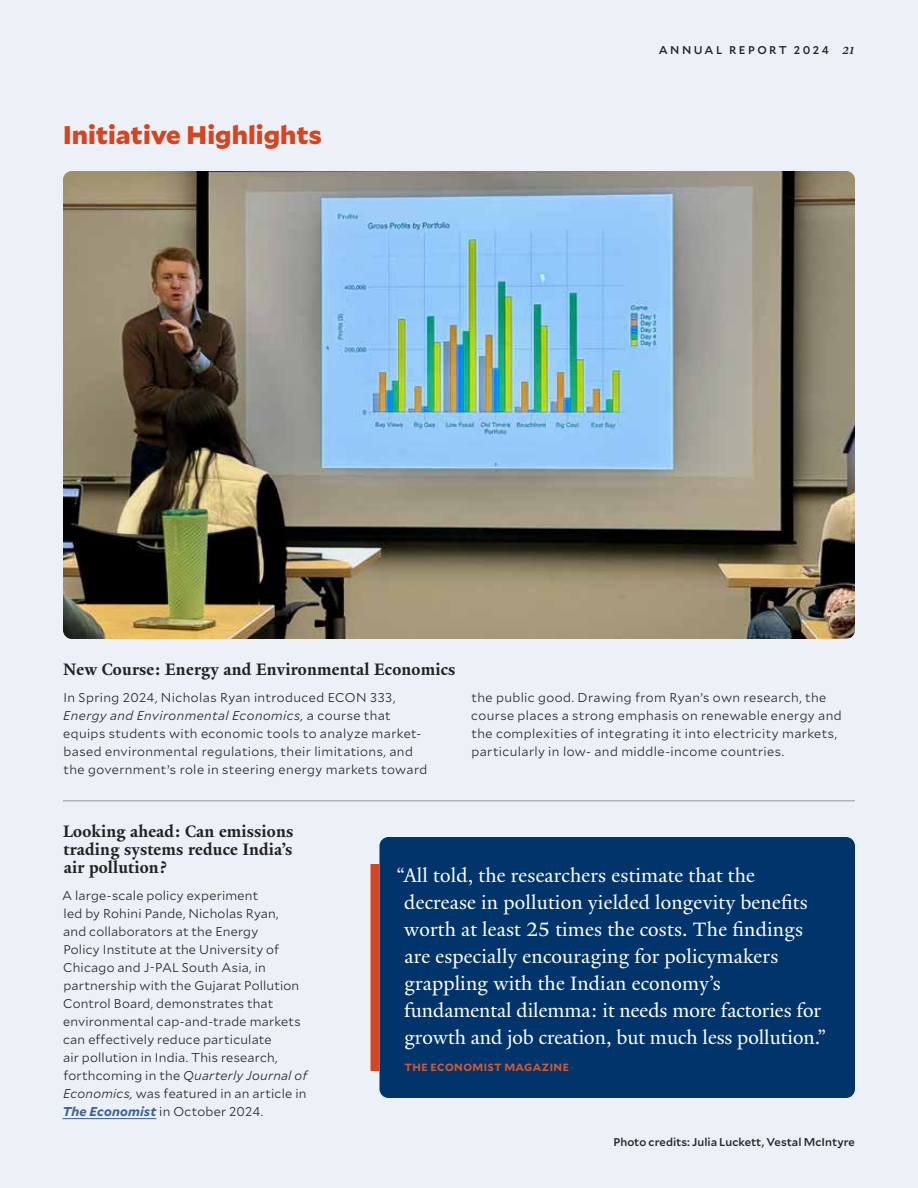
<style>
.page{position:relative;width:918px;height:1188px;background:#ebf1f7}
.page>*{position:absolute;margin:0;border:0;box-sizing:border-box;transform-origin:0 0}
.t1{font:900 25.5px "Mallory";color:#d44623}
.t2{font:21px/27px "Yale New";letter-spacing:.01em;color:#fff}
.t3{font:700 18px/18px "Yale New";letter-spacing:.01em;color:#222;text-align:justify}
.t4{font:300 12.75px/18px "Mallory";letter-spacing:.025em;color:#242324}
.t5{font:500 11.25px "Mallory";letter-spacing:.005em;color:#242324}
.t6{font:500 11.25px "Mallory";letter-spacing:.215em;color:#242324}
.t7{font:700 10.5px "Mallory";letter-spacing:.045em;color:#d7592f}
.s1{font-family:"Yale New";font-weight:700;font-style:italic}
.s2{font-style:italic}
.s3{font-weight:700;font-style:italic;color:#3a5f9a}
</style>
<div class="page">
<img style="left:63px;top:171px;width:792px;height:468px">
<hr style="left:62px;top:1118px;width:94px;height:1px;background:#3a5f9a">
<hr style="left:63px;top:801px;width:792px;height:1px;background:#939598">
<div style="left:380px;top:837px;width:475px;height:261px;background:#00346a;border-radius:9px"></div>
<div style="left:370px;top:864px;width:10px;height:207px;background:#d44623"></div>
<h1 class="t1" style="left:63px;top:115px;width:260px">Initiative Highlights</h1>
<p class="t6" style="left:659px;top:42px;width:198px">ANNUAL REPORT 2024 <span class="s1">21</span></p>
<h3 class="t3" style="left:63px;top:660px;width:394px">New Course: Energy and Environmental Economics</h3>
<p class="t4" style="left:63px;top:688px;width:366px">In Spring 2024, Nicholas Ryan introduced ECON 333, <span class="s2">Energy and Environmental Economics,</span> a course that equips students with economic tools to analyze market&shy;based environmental regulations, their limitations, and the government’s role in steering energy markets toward</p>
<p class="t4" style="left:471px;top:688px;width:372px">the public good. Drawing from Ryan’s own research, the course places a strong emphasis on renewable energy and the complexities of integrating it into electricity markets, particularly in low- and middle-income countries.</p>
<h3 class="t3" style="left:63px;top:822px;width:232px">Looking ahead: Can emissions trading systems reduce India’s air pollution?</h3>
<p class="t4" style="left:62px;top:886px;width:247px">A large-scale policy experiment<br>led by Rohini Pande, Nicholas Ryan,<br>and collaborators at the Energy<br>Policy Institute at the University of Chicago and J-PAL South Asia, in partnership with the Gujarat Pollution Control Board, demonstrates that environmental cap-and-trade markets can effectively reduce particulate<br>air pollution in India. This research, forthcoming in the <span class="s2">Quarterly Journal of Economics,</span> was featured in an article in <span class="s3">The Economist</span> in October 2024.</p>
<p class="t2" style="left:404px;top:862px;width:424px;text-indent:-8px">“All told, the researchers estimate that the decrease in pollution yielded longevity benefits worth at least 25 times the costs. The findings are especially encouraging for policymakers grappling with the Indian economy’s fundamental dilemma: it needs more factories for growth and job creation, but much less pollution.”</p>
<p class="t7" style="left:405px;top:1059px;width:166px">THE ECONOMIST MAGAZINE</p>
<p class="t5" style="left:614px;top:1134px;width:243px">Photo credits: Julia Luckett, Vestal McIntyre</p>
</div>
